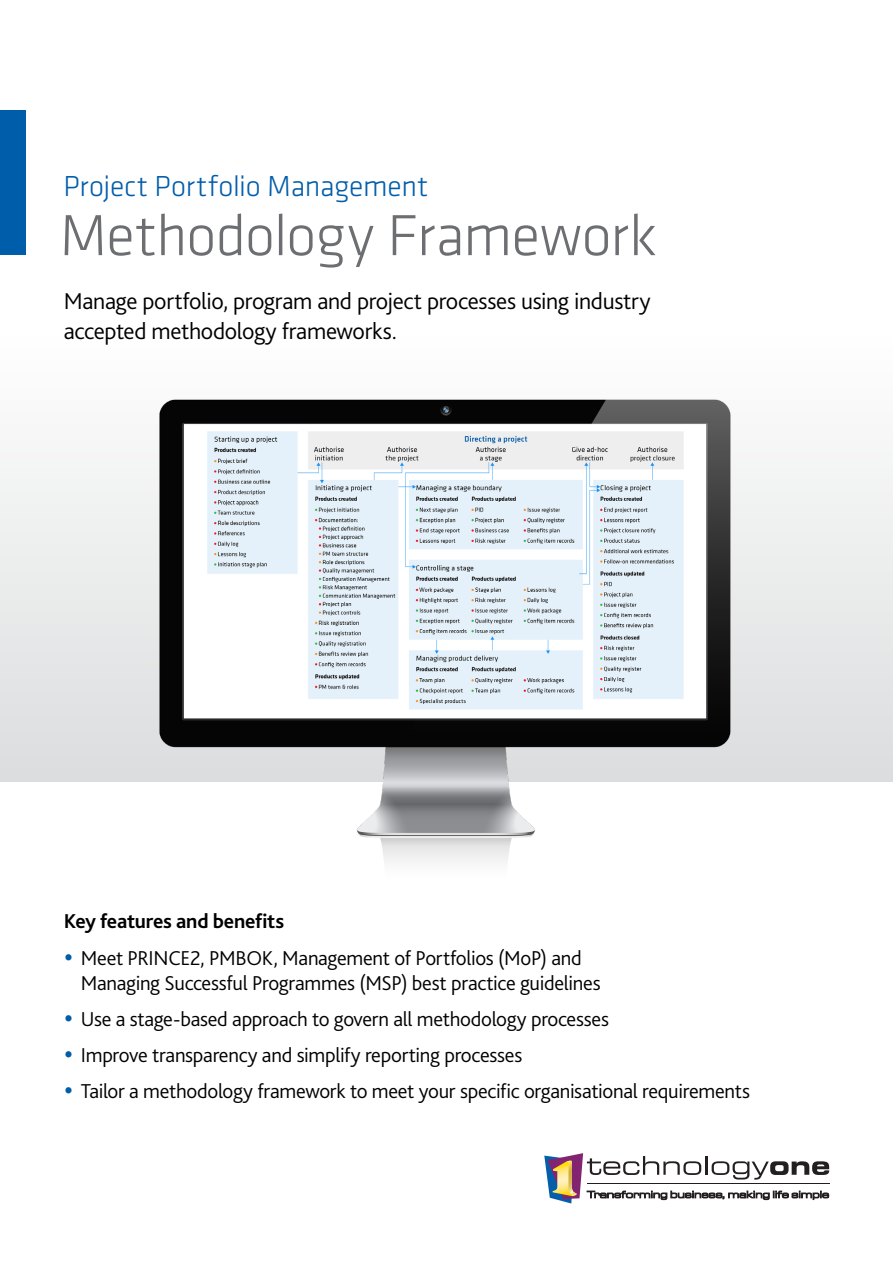
<style>
.page{position:relative;width:893px;height:1263px;background:#fff}
.page>*{position:absolute;margin:0;border:0;box-sizing:border-box;transform-origin:0 0}
.t1{font:300 60px "Klavika";letter-spacing:-.015em;color:#6d6e71}
.t2{font:300 30px "Klavika";letter-spacing:-.01em;color:#005daa}
.t3{font:300 24px/30px "Bliss 2";letter-spacing:-.015em;color:#000}
.t4{font:300 21px/36.2px "Bliss 2";letter-spacing:-.015em;color:#000}
.t5{font:700 21px "Bliss 2";letter-spacing:-.01em;color:#000}
</style>
<div class="page">
<div style="left:0;top:111px;width:26px;height:144px;background:#005daa"></div>
<svg style="left:544px;top:1153px;width:285px;height:50px"></svg>
<div style="left:0;top:336px;width:893px;height:446px;background:linear-gradient(to bottom,#fefefe,#dcddde)"></div>
<img style="left:153px;top:391px;width:583px;height:471px">
<h2 class="t2" style="left:63px;top:168px;width:366px">Project Portfolio Management</h2>
<h1 class="t1" style="left:60px;top:199px;width:599px">Methodology Framework</h1>
<p class="t3" style="left:64px;top:285px;width:588px">Manage portfolio, program and project processes using industry accepted methodology frameworks.</p>
<p class="t5" style="left:64px;top:908px;width:222px">Key features and benefits</p>
<p class="t4" style="left:81px;top:944px;width:521px;line-height:25.5px">Meet PRINCE2, PMBOK, Management of Portfolios (MoP) and<br>Managing Successful Programmes (MSP) best practice guidelines</p>
<p class="t4" style="left:81px;top:1001px;width:671px">Use a stage-based approach to govern all methodology processes<br>Improve transparency and simplify reporting processes<br>Tailor a methodology framework to meet your specific organisational requirements</p>
</div>
